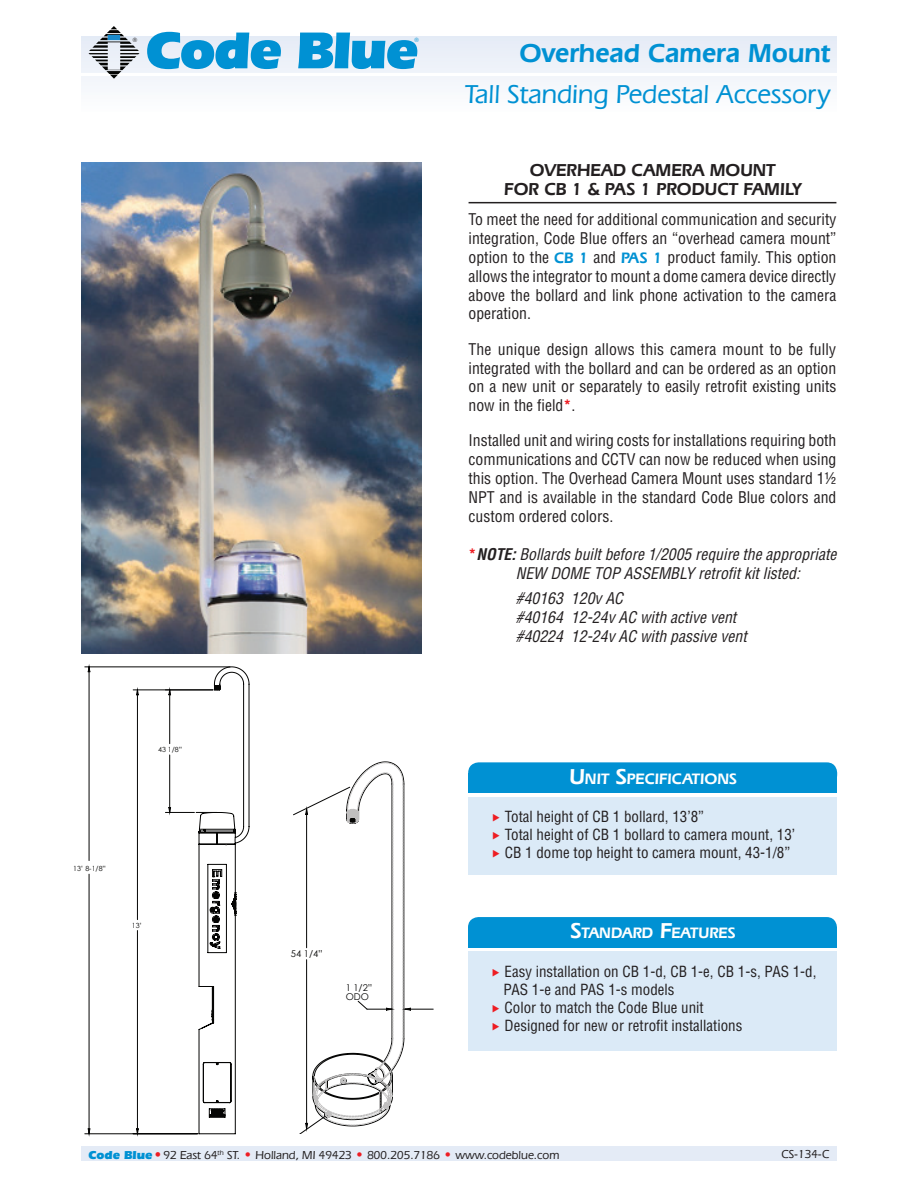
<style>
.page{position:relative;width:918px;height:1188px;background:#fff}
.page>*{position:absolute;margin:0;border:0;box-sizing:border-box;transform-origin:0 0}
.t1{font:900 54px "Eras IT Cby BT";letter-spacing:-.035em;color:#0091d3}
.t2{font:500 27px "Eras IT Cby BT";color:#0091d3}
.t3{font:600 27px "Eras IT Cby BT";color:#0091d3}
.t4{font:600 18px/19.5px "Eras IT Cby BT";color:#231f20;text-align:center}
.t5{font:condensed 15.75px/18.9px "Helvetica";color:#231f20;text-align:justify}
.t6{font:italic condensed 15.75px/18.9px "Helvetica";color:#231f20}
.t7{font:600 15.75px "Eras IT Cby BT";color:#fff}
.t8{font:condensed 15px/18px "Helvetica";color:#231f20}
.t9{font:500 12px "Eras IT Cby BT";color:#231f20}
.t10{font:9.3px/8.9px "Century Gothic";color:#050504}
.t11{font:7.05px "Century Gothic";color:#050504}
.t12{font:500 6px "Eras IT Cby BT";color:#231f20}
.t13{font:500 6px "Eras IT Cby BT";color:#0091d3}
.s1{font-family:"Eras IT Cby BT";font-weight:600;font-stretch:normal;color:#0091d3}
.s2{font-weight:700;color:#ee1d23}
.s3{font-weight:700;font-style:normal;color:#ee1d23}
.s4{font-weight:700}
.s5{font-size:22.5px}
.s6{font-weight:900;color:#0091d3}
.s7{font-family:"Helvetica";font-weight:400;font-stretch:condensed;font-size:15px;color:#ee1d23}
.s8{font-size:15px;color:#ee1d23}
</style>
<div class="page">
<div style="left:81px;top:1147px;width:756px;height:14px;background:#e4ebf6"></div>
<div style="left:81px;top:36px;width:756px;height:78px;background:linear-gradient(to right,#f3f6fb,#f1f4fa)"></div>
<hr style="left:81px;top:73px;width:756px;height:3px;background:#fff">
<div style="left:468px;top:797px;width:369px;height:77px;background:#dbeaf7"></div>
<div style="left:468px;top:774px;width:369px;height:19px;background:#0091d3"></div>
<div style="left:468px;top:762px;width:369px;height:23px;background:#0091d3;border-radius:10px"></div>
<div style="left:468px;top:952px;width:369px;height:99px;background:#dbeaf7"></div>
<div style="left:468px;top:928px;width:369px;height:20px;background:#0091d3"></div>
<div style="left:468px;top:917px;width:369px;height:23px;background:#0091d3;border-radius:10px"></div>
<img style="left:81px;top:162px;width:340px;height:492px">
<svg style="left:293px;top:761px;width:140px;height:373px"></svg>
<hr style="left:85px;top:1133px;width:112px;height:1px;background:#050504">
<hr style="left:85px;top:667px;width:145px;height:1px;background:#050504">
<hr style="left:133px;top:690px;width:80px;height:1px;background:#050504">
<svg style="left:86px;top:664px;width:54px;height:473px"></svg>
<svg style="left:165px;top:666px;width:85px;height:468px"></svg>
<svg style="left:89px;top:26px;width:50px;height:53px"></svg>
<div style="left:108px;top:35px;width:12px;height:5px;background:#1a8bcc"></div>
<hr style="left:469px;top:202px;width:367px;height:1px;background:#231f20">
<h1 class="t1" style="left:145px;top:17px;width:275px">Code Blue</h1>
<p class="t12" style="left:133px;top:36px;width:6px">®</p>
<p class="t13" style="left:414px;top:36px;width:6px">®</p>
<p class="t11" style="left:158px;top:745px;width:26px">43 1/8”</p>
<p class="t11" style="left:73px;top:864px;width:34px">13’ 8-1/8”</p>
<p class="t11" style="left:132px;top:920px;width:12px">13’</p>
<p class="t10" style="left:291px;top:949px;width:33px">54 1/4”</p>
<p class="t10" style="left:346px;top:984px;width:28px">1 1/2”<br>ODO</p>
<h2 class="t3" style="left:520px;top:37px;width:312px">Overhead Camera Mount</h2>
<h2 class="t2" style="left:465px;top:78px;width:367px">Tall Standing Pedestal Accessory</h2>
<p class="t4" style="left:504px;top:159px;width:299px">OVERHEAD CAMERA MOUNT<br>FOR CB 1 &amp; PAS 1 PRODUCT FAMILY</p>
<p class="t5" style="left:469px;top:210px;width:369px">To meet the need for additional communication and security integration, Code Blue offers an “overhead camera mount” option to the <span class="s1">CB 1</span> and <span class="s1">PAS 1</span> product family. This option allows the integrator to mount a dome camera device directly above the bollard and link phone activation to the camera operation.</p>
<p class="t5" style="left:469px;top:339px;width:369px">The unique design allows this camera mount to be fully integrated with the bollard and can be ordered as an option on a new unit or separately to easily retrofit existing units now in the field<span class="s2">*</span>.</p>
<p class="t5" style="left:469px;top:431px;width:369px">Installed unit and wiring costs for installations requiring both communications and CCTV can now be reduced when using this option. The Overhead Camera Mount uses standard 1½ NPT and is available in the standard Code Blue colors and custom ordered colors.</p>
<p class="t6" style="left:516px;top:545px;width:322px;text-indent:-47px"><span class="s3">*</span><span class="s4">NOTE:</span> Bollards built before 1/2005 require the appropriate<br>NEW DOME TOP ASSEMBLY retrofit kit listed:</p>
<p class="t6" style="left:516px;top:589px;width:232px">#40163 120v AC<br>#40164 12-24v AC with active vent #40224 12-24v AC with passive vent</p>
<p class="t7" style="left:569px;top:769px;width:169px"><span class="s5">U</span>NIT <span class="s5">S</span>PECIFICATIONS</p>
<p class="t8" style="left:505px;top:807px;width:292px">Total height of CB 1 bollard, 13’8”<br>Total height of CB 1 bollard to camera mount, 13’<br>CB 1 dome top height to camera mount, 43-1/8”</p>
<p class="t7" style="left:571px;top:923px;width:166px"><span class="s5">S</span>TANDARD <span class="s5">F</span>EATURES</p>
<p class="t8" style="left:504px;top:962px;width:314px">Easy installation on CB 1-d, CB 1-e, CB 1-s, PAS 1-d, PAS 1-e and PAS 1-s models<br>Color to match the Code Blue unit<br>Designed for new or retrofit installations</p>
<p class="t9" style="left:88px;top:1147px;width:472px"><span class="s6">Code Blue</span> <span class="s7">•</span> 92 East 64<sup>th</sup> ST. <span class="s8">•</span> Holland, MI 49423 <span class="s8">•</span> 800.205.7186 <span class="s8">•</span> www.codeblue.com</p>
<p class="t9" style="left:782px;top:1147px;width:49px">CS-134-C</p>
</div>
